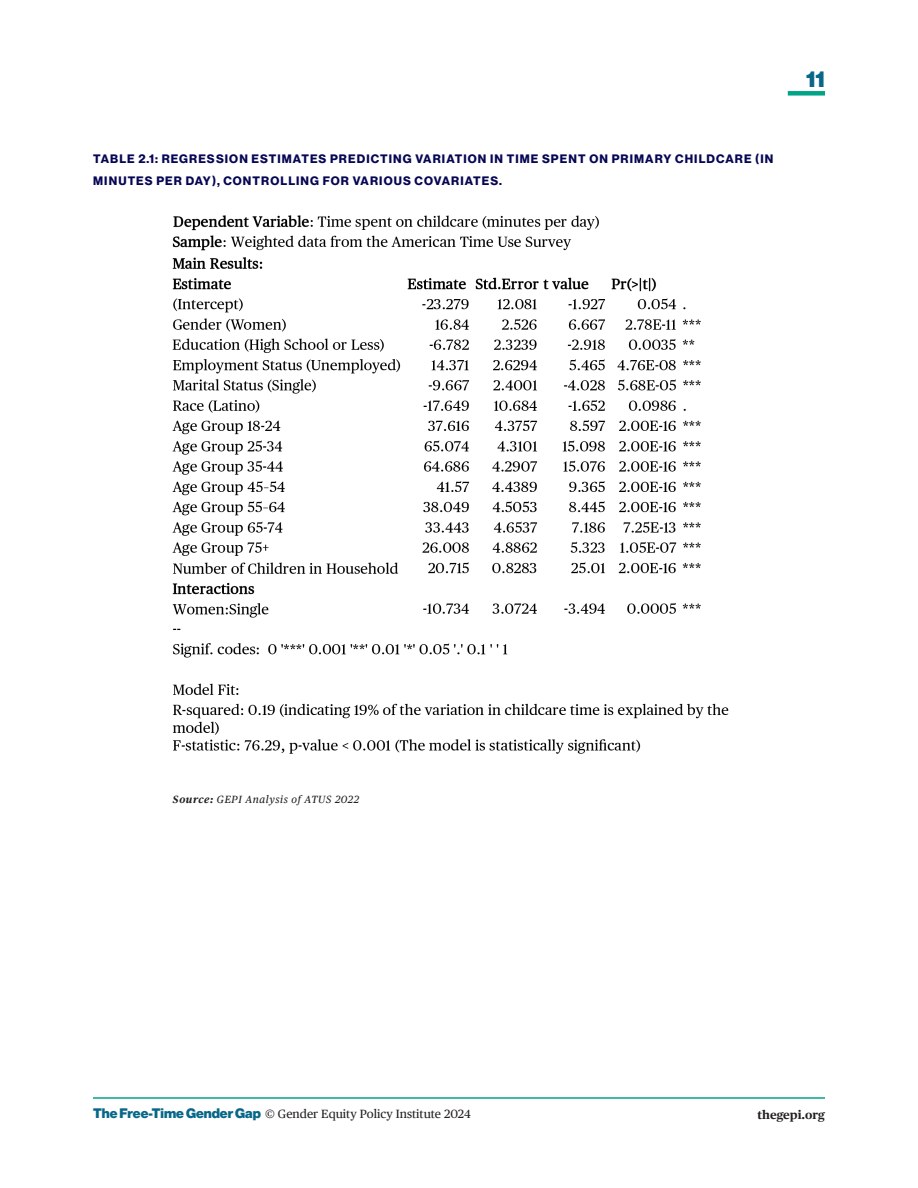
<style>
.page{position:relative;width:918px;height:1188px;background:#fff}
.page>*{position:absolute;margin:0;border:0;box-sizing:border-box;transform-origin:0 0}
.t1{font:900 22.5px "Neue Haas Display";color:#086788}
.t2{font:700 12px/21.6px "Neue Haas Display";letter-spacing:.09em;color:#060654}
.t3{font:12px "Publico Text LCG";color:#231f20}
.t4{font:700 12px "Publico Text LCG";color:#231f20}
.t5{font:italic 10.5px "Publico Text LCG";letter-spacing:.06em;color:#231f20}
.s1{font-weight:700}
.s2{font-family:"Neue Haas Display";font-weight:900;font-size:13.5px;color:#086788}
</style>
<div class="page">
<hr style="left:93px;top:1097px;width:732px;height:2px;background:#00a487">
<div style="left:788px;top:91px;width:37px;height:5px;background:#00a487"></div>
<img style="left:172px;top:215px;width:557px;height:539px">
<p class="t2" style="left:93px;top:148px;width:682px">TABLE 2.1: REGRESSION ESTIMATES PREDICTING VARIATION IN TIME SPENT ON PRIMARY CHILDCARE (IN<br>MINUTES PER DAY), CONTROLLING FOR VARIOUS COVARIATES.</p>
<h1 class="t1" style="left:806px;top:66px;width:20px">11</h1>
<p class="t5" style="left:173px;top:792px;width:188px"><span class="s1">Source:</span> GEPI Analysis of ATUS 2022</p>
<p class="t3" style="left:93px;top:1105px;width:379px"><span class="s2">The Free-Time Gender Gap</span> © Gender Equity Policy Institute 2024</p>
<p class="t4" style="left:758px;top:1105px;width:69px">thegepi.org</p>
</div>
